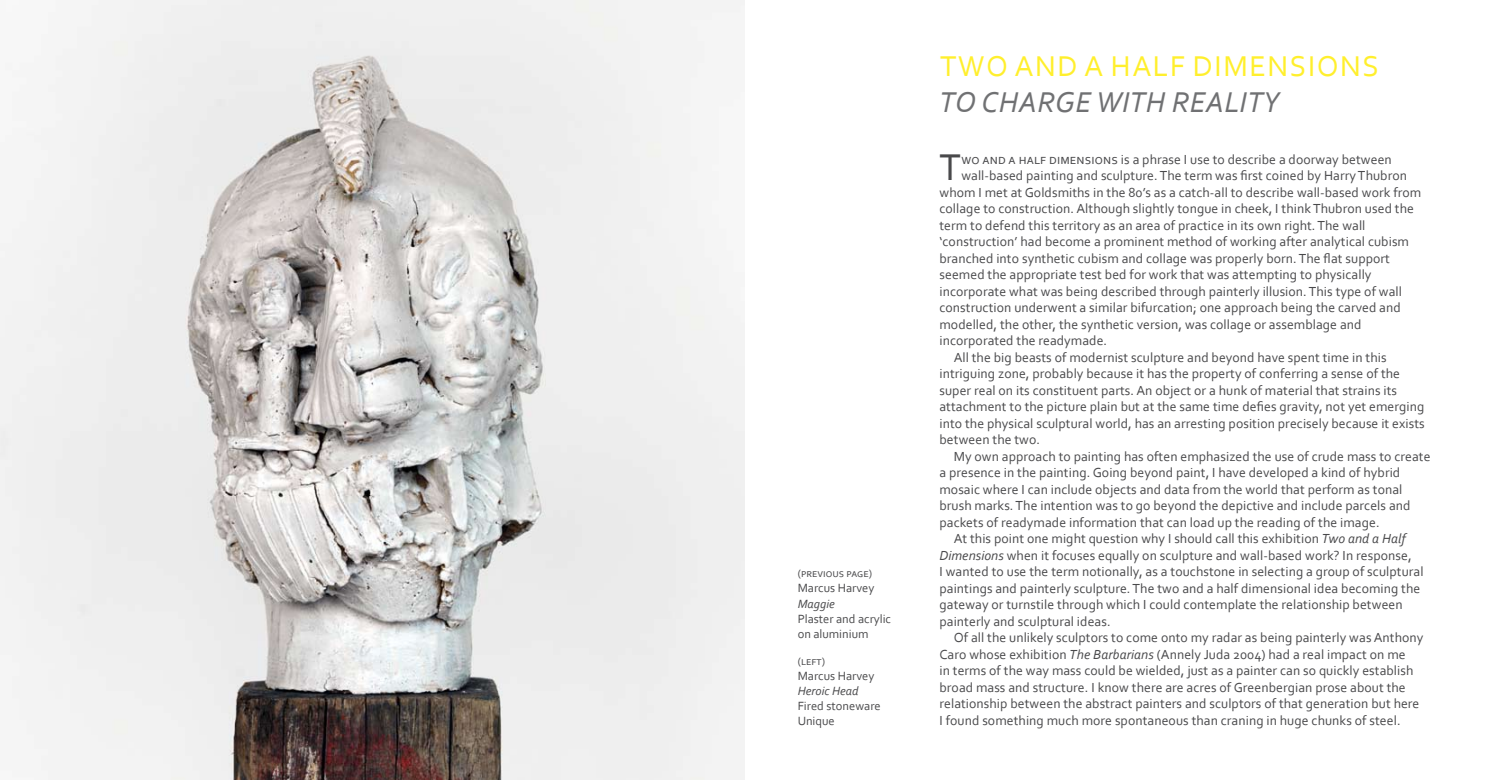
<style>
.page{position:relative;width:1489px;height:780px;background:#fff}
.page>*{position:absolute;margin:0;border:0;box-sizing:border-box;transform-origin:0 0}
.t1{font:39px "Corbel";color:#49494b}
.t2{font:30px "Corbel";letter-spacing:.05em;color:#ffef2d}
.t3{font:italic 30px "Corbel";letter-spacing:.01em;color:#707173}
.t4{font:13.75px "Corbel";letter-spacing:.005em;color:#49494b}
.t5{font:12.5px/15px "Corbel";color:#4b4b4d}
.t6{font:italic 12.5px "Corbel";color:#4b4b4d}
.t7{font:11.25px "Corbel";color:#4b4b4d}
.s1{font-style:italic}
</style>
<div class="page">
<img style="left:0;top:0;width:744px;height:780px">
<p class="t7" style="left:797px;top:566px;width:76px">(previous page)</p>
<p class="t5" style="left:797px;top:580px;width:78px">Marcus Harvey</p>
<p class="t6" style="left:797px;top:595px;width:39px">Maggie</p>
<p class="t5" style="left:797px;top:610px;width:95px">Plaster and acrylic on aluminium</p>
<p class="t7" style="left:797px;top:654px;width:29px">(left)</p>
<p class="t5" style="left:797px;top:668px;width:78px">Marcus Harvey</p>
<p class="t6" style="left:797px;top:683px;width:62px">Heroic Head</p>
<p class="t5" style="left:797px;top:698px;width:85px">Fired stoneware<br>Unique</p>
<h2 class="t2" style="left:940px;top:47px;width:440px">TWO AND A HALF DIMENSIONS</h2>
<h2 class="t3" style="left:939px;top:83px;width:341px">TO CHARGE WITH REALITY</h2>
<h1 class="t1" style="left:939px;top:143px;width:23px">T</h1>
<p class="t4" style="left:961px;top:150px;width:432px">wo and a half dimensions is a phrase I use to describe a doorway between</p>
<p class="t4" style="left:961px;top:167px;width:447px">wall-based painting and sculpture. The term was first coined by Harry Thubron</p>
<p class="t4" style="left:939px;top:183px;width:483px">whom I met at Goldsmiths in the 80’s as a catch-all to describe wall-based work from</p>
<p class="t4" style="left:939px;top:200px;width:476px">collage to construction. Although slightly tongue in cheek, I think Thubron used the</p>
<p class="t4" style="left:939px;top:216px;width:427px">term to defend this territory as an area of practice in its own right. The wall</p>
<p class="t4" style="left:939px;top:233px;width:471px">‘construction’ had become a prominent method of working after analytical cubism</p>
<p class="t4" style="left:939px;top:249px;width:452px">branched into synthetic cubism and collage was properly born. The flat support</p>
<p class="t4" style="left:939px;top:266px;width:433px">seemed the appropriate test bed for work that was attempting to physically</p>
<p class="t4" style="left:939px;top:282px;width:464px">incorporate what was being described through painterly illusion. This type of wall</p>
<p class="t4" style="left:939px;top:299px;width:463px">construction underwent a similar bifurcation; one approach being the carved and</p>
<p class="t4" style="left:939px;top:315px;width:423px">modelled, the other, the synthetic version, was collage or assemblage and</p>
<p class="t4" style="left:939px;top:332px;width:169px">incorporated the readymade.</p>
<p class="t4" style="left:953px;top:348px;width:434px">All the big beasts of modernist sculpture and beyond have spent time in this</p>
<p class="t4" style="left:939px;top:365px;width:462px">intriguing zone, probably because it has the property of conferring a sense of the</p>
<p class="t4" style="left:939px;top:381px;width:459px">super real on its constituent parts. An object or a hunk of material that strains its</p>
<p class="t4" style="left:939px;top:398px;width:486px">attachment to the picture plain but at the same time defies gravity, not yet emerging</p>
<p class="t4" style="left:939px;top:414px;width:487px">into the physical sculptural world, has an arresting position precisely because it exists</p>
<p class="t4" style="left:939px;top:431px;width:102px">between the two.</p>
<p class="t4" style="left:953px;top:447px;width:478px">My own approach to painting has often emphasized the use of crude mass to create</p>
<p class="t4" style="left:939px;top:464px;width:462px">a presence in the painting. Going beyond paint, I have developed a kind of hybrid</p>
<p class="t4" style="left:939px;top:480px;width:464px">mosaic where I can include objects and data from the world that perform as tonal</p>
<p class="t4" style="left:939px;top:497px;width:472px">brush marks. The intention was to go beyond the depictive and include parcels and</p>
<p class="t4" style="left:939px;top:513px;width:441px">packets of readymade information that can load up the reading of the image.</p>
<p class="t4" style="left:953px;top:530px;width:453px">At this point one might question why I should call this exhibition <span class="s1">Two and a Half</span></p>
<p class="t4" style="left:939px;top:546px;width:473px"><span class="s1">Dimensions</span> when it focuses equally on sculpture and wall-based work? In response,</p>
<p class="t4" style="left:939px;top:563px;width:485px">I wanted to use the term notionally, as a touchstone in selecting a group of sculptural</p>
<p class="t4" style="left:939px;top:579px;width:482px">paintings and painterly sculpture. The two and a half dimensional idea becoming the</p>
<p class="t4" style="left:939px;top:596px;width:465px">gateway or turnstile through which I could contemplate the relationship between</p>
<p class="t4" style="left:939px;top:612px;width:173px">painterly and sculptural ideas.</p>
<p class="t4" style="left:953px;top:629px;width:471px">Of all the unlikely sculptors to come onto my radar as being painterly was Anthony</p>
<p class="t4" style="left:939px;top:645px;width:467px">Caro whose exhibition <span class="s1">The Barbarians</span> (Annely Juda 2004) had a real impact on me</p>
<p class="t4" style="left:939px;top:662px;width:475px">in terms of the way mass could be wielded, just as a painter can so quickly establish</p>
<p class="t4" style="left:939px;top:678px;width:468px">broad mass and structure. I know there are acres of Greenbergian prose about the</p>
<p class="t4" style="left:939px;top:695px;width:481px">relationship between the abstract painters and sculptors of that generation but here</p>
<p class="t4" style="left:939px;top:711px;width:462px">I found something much more spontaneous than craning in huge chunks of steel.</p>
</div>
